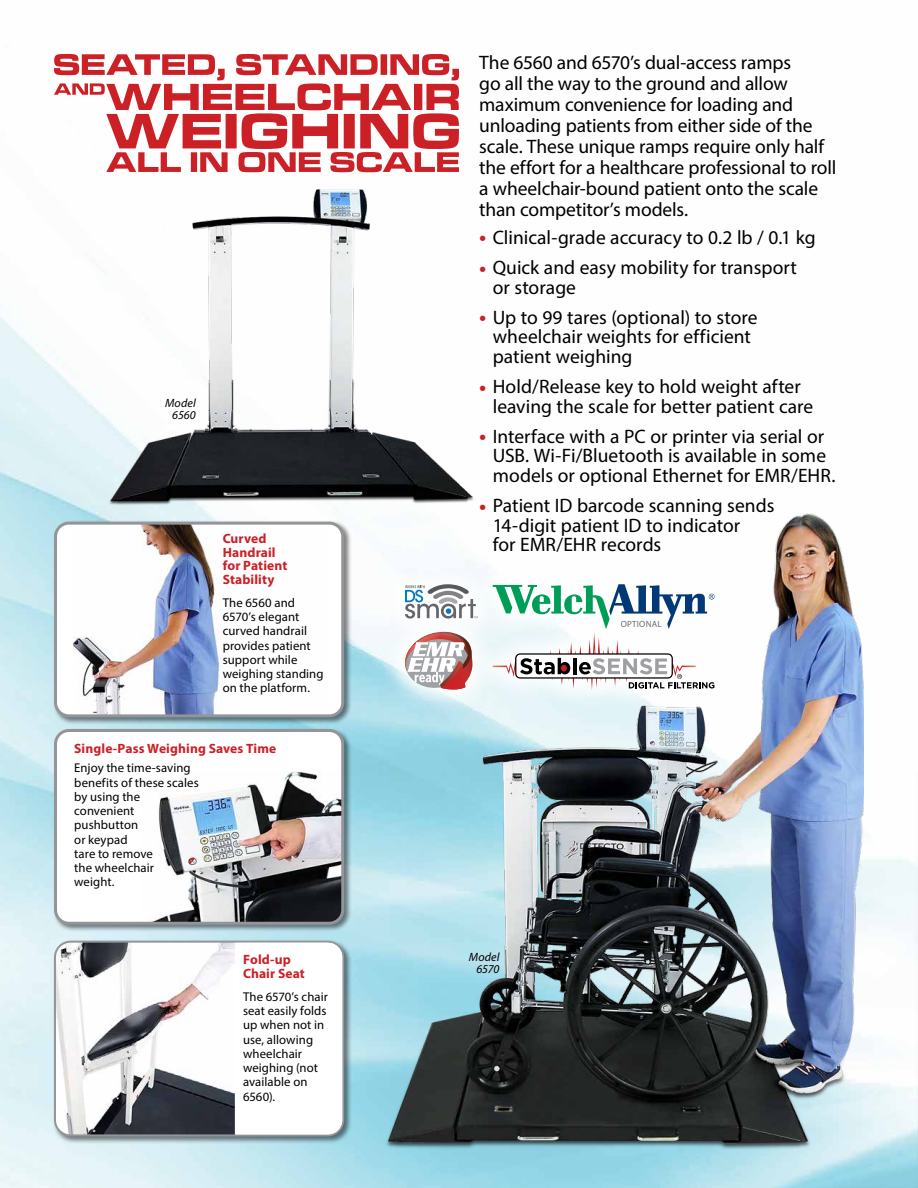
<style>
.page{position:relative;width:918px;height:1188px;background:#fff}
.page>*{position:absolute;margin:0;border:0;box-sizing:border-box;transform-origin:0 0}
.t1{font:19.5px/19.5px "Myriad Pro";letter-spacing:-.005em;color:#000}
.t2{font:700 13.5px/13.5px "Myriad Pro";letter-spacing:.01em;color:#cc2027}
.t3{font:12.75px/14.2px "Myriad Pro";letter-spacing:.005em;color:#000}
.t4{font:italic 12px/12px "Myriad";letter-spacing:.005em;color:#000;text-align:center}
.t5{font:9px "Myriad Pro";letter-spacing:.02em;color:#6d6e71}
.s1{font-size:25.5px;color:#cc2027}
</style>
<div class="page">
<hr style="left:916px;top:768px;width:2px;height:420px;background:#000;opacity:.5">
<svg style="left:917px;top:769px;width:1px;height:419px"></svg>
<img style="left:108px;top:189px;width:367px;height:317px">
<img style="left:385px;top:513px;width:479px;height:637px">
<svg style="left:54px;top:54px;width:405px;height:118px"></svg>
<svg style="left:498px;top:654px;width:241px;height:61px"></svg>
<div style="left:468px;top:559px;width:271px;height:95px;background:#fff"></div>
<svg style="left:498px;top:584px;width:216px;height:106px"></svg>
<svg style="left:380px;top:644px;width:118px;height:71px"></svg>
<svg style="left:400px;top:644px;width:74px;height:45px"></svg>
<svg style="left:379px;top:559px;width:124px;height:85px"></svg>
<svg style="left:405px;top:584px;width:73px;height:35px"></svg>
<div style="left:53px;top:728px;width:299px;height:204px;background:#000;opacity:.5"></div>
<div style="left:56px;top:730px;width:287px;height:193px;background:#fff;border-radius:14px"></div>
<img style="left:154px;top:772px;width:189px;height:151px">
<div style="left:54px;top:729px;width:290px;height:196px;border:3px solid #939598;border-radius:14px"></div>
<div style="left:53px;top:520px;width:299px;height:205px;background:#000;opacity:.5"></div>
<div style="left:56px;top:523px;width:287px;height:193px;background:#fff;border-radius:14px"></div>
<img style="left:74px;top:526px;width:149px;height:187px">
<div style="left:54px;top:522px;width:290px;height:195px;border:3px solid #939598;border-radius:14px"></div>
<div style="left:52px;top:939px;width:300px;height:205px;background:#000;opacity:.5"></div>
<img style="left:55px;top:942px;width:180px;height:193px">
<div style="left:54px;top:941px;width:290px;height:195px;border:2px solid #939598;border-radius:16px"></div>
<svg style="left:236px;top:943px;width:106px;height:191px"></svg>
<div style="left:231px;top:942px;width:86px;height:48px;background:#fff"></div>
<p class="t4" style="left:165px;top:398px;width:32px">Model<br>6560</p>
<p class="t2" style="left:223px;top:532px;width:66px">Curved<br>Handrail for Patient<br>Stability</p>
<p class="t3" style="left:223px;top:595px;width:102px">The 6560 and<br>6570’s elegant curved handrail provides patient support while weighing standing on the platform.</p>
<p class="t2" style="left:74px;top:741px;width:204px">Single-Pass Weighing Saves Time</p>
<p class="t3" style="left:74px;top:761px;width:126px">Enjoy the time-saving benefits of these scales by using the convenient pushbutton<br>or keypad<br>tare to remove<br>the wheelchair<br>weight.</p>
<p class="t2" style="left:243px;top:953px;width:63px">Fold-up<br>Chair Seat</p>
<p class="t3" style="left:243px;top:989px;width:86px">The 6570’s chair seat easily folds up when not in use, allowing wheelchair weighing (not available on<br>6560).</p>
<p class="t1" style="left:479px;top:51px;width:359px;line-height:21px">The 6560 and 6570’s dual-access ramps<br>go all the way to the ground and allow maximum convenience for loading and unloading patients from either side of the scale. These unique ramps require only half the effort for a healthcare professional to roll a wheelchair-bound patient onto the scale than competitor’s models.</p>
<p class="t1" style="left:479px;top:227px;width:338px"><span class="s1">•</span> Clinical-grade accuracy to 0.2 lb / 0.1 kg</p>
<p class="t1" style="left:493px;top:257px;width:306px;text-indent:-14px"><span class="s1">•</span> Quick and easy mobility for transport or storage</p>
<p class="t1" style="left:493px;top:307px;width:266px;text-indent:-14px"><span class="s1">•</span> Up to 99 tares (optional) to store wheelchair weights for efficient patient weighing</p>
<p class="t1" style="left:493px;top:377px;width:322px;text-indent:-14px"><span class="s1">•</span> Hold/Release key to hold weight after leaving the scale for better patient care</p>
<p class="t1" style="left:493px;top:426px;width:344px;text-indent:-14px"><span class="s1">•</span> Interface with a PC or printer via serial or<br>USB. Wi-Fi/Bluetooth is available in some models or optional Ethernet for EMR/EHR.</p>
<p class="t1" style="left:493px;top:496px;width:283px;text-indent:-14px"><span class="s1">•</span> Patient ID barcode scanning sends<br>14-digit patient ID to indicator<br>for EMR/EHR records</p>
<p class="t5" style="left:621px;top:618px;width:42px">OPTIONAL</p>
<p class="t4" style="left:469px;top:951px;width:32px;text-align:right">Model<br>6570</p>
</div>
